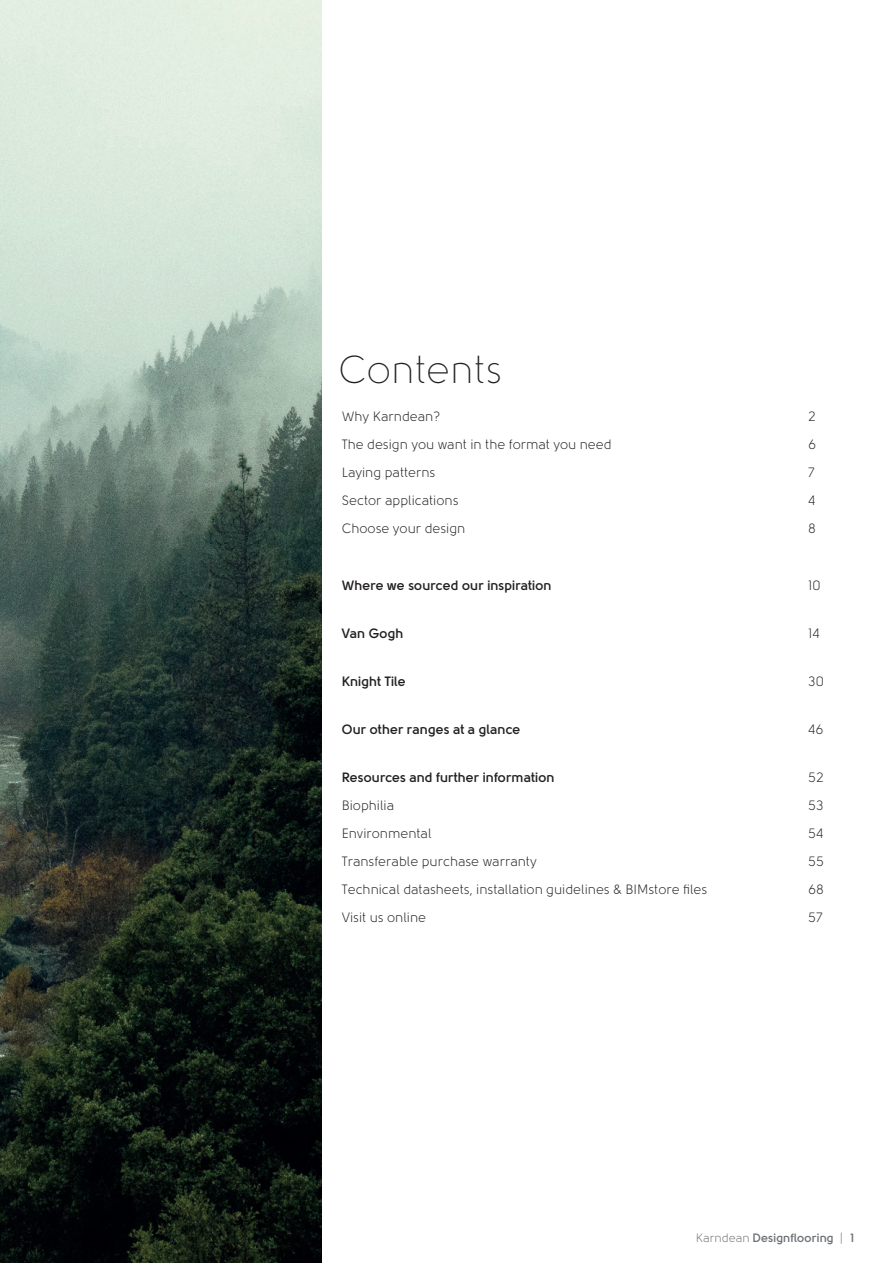
<style>
.page{position:relative;width:893px;height:1263px;background:#fff}
.page>*{position:absolute;margin:0;border:0;box-sizing:border-box;transform-origin:0 0}
.Heading_centred{font:300 39px "Solomon";color:#231f20}
.Body_copy{font:13.5px "Solomon";color:#231f20}
.Body_copy-2{font:700 13.5px "Solomon";color:#231f20}
.t1{font:700 12px "Solomon";letter-spacing:.005em;color:#6c7075}
.s1{font-weight:400}
</style>
<div class="page">
<img style="left:0;top:0;width:321px;height:1263px">
<p class="Heading_centred" style="left:339px;top:350px;width:165px">Contents</p>
<p class="Body_copy" style="left:342px;top:409px;width:100px">Why Karndean?</p>
<p class="Body_copy" style="left:808px;top:409px;width:9px">2</p>
<p class="Body_copy" style="left:342px;top:437px;width:271px">The design you want in the format you need</p>
<p class="Body_copy" style="left:808px;top:437px;width:10px">6</p>
<p class="Body_copy" style="left:342px;top:465px;width:95px">Laying patterns</p>
<p class="Body_copy" style="left:808px;top:465px;width:8px">7</p>
<p class="Body_copy" style="left:342px;top:493px;width:118px">Sector applications</p>
<p class="Body_copy" style="left:808px;top:493px;width:9px">4</p>
<p class="Body_copy" style="left:342px;top:521px;width:125px">Choose your design</p>
<p class="Body_copy" style="left:808px;top:521px;width:9px">8</p>
<p class="Body_copy-2" style="left:342px;top:577px;width:211px">Where we sourced our inspiration</p>
<p class="Body_copy" style="left:808px;top:578px;width:14px">10</p>
<p class="Body_copy-2" style="left:342px;top:625px;width:63px">Van Gogh</p>
<p class="Body_copy" style="left:808px;top:626px;width:13px">14</p>
<p class="Body_copy-2" style="left:342px;top:673px;width:65px">Knight Tile</p>
<p class="Body_copy" style="left:808px;top:674px;width:17px">30</p>
<p class="Body_copy-2" style="left:342px;top:721px;width:180px">Our other ranges at a glance</p>
<p class="Body_copy" style="left:808px;top:722px;width:17px">46</p>
<p class="Body_copy-2" style="left:342px;top:769px;width:214px">Resources and further information</p>
<p class="Body_copy" style="left:808px;top:770px;width:17px">52</p>
<p class="Body_copy" style="left:342px;top:798px;width:54px">Biophilia</p>
<p class="Body_copy" style="left:808px;top:798px;width:17px">53</p>
<p class="Body_copy" style="left:342px;top:826px;width:91px">Environmental</p>
<p class="Body_copy" style="left:808px;top:826px;width:16px">54</p>
<p class="Body_copy" style="left:342px;top:854px;width:196px">Transferable purchase warranty</p>
<p class="Body_copy" style="left:808px;top:854px;width:17px">55</p>
<p class="Body_copy" style="left:342px;top:882px;width:367px">Technical datasheets, installation guidelines &amp; BIMstore files</p>
<p class="Body_copy" style="left:808px;top:882px;width:17px">68</p>
<p class="Body_copy" style="left:342px;top:910px;width:86px">Visit us online</p>
<p class="Body_copy" style="left:808px;top:910px;width:16px">57</p>
<p class="t1" style="left:696px;top:1231px;width:160px"><span class="s1">Karndean</span> Designflooring <span class="s1">|</span> 1</p>
</div>
